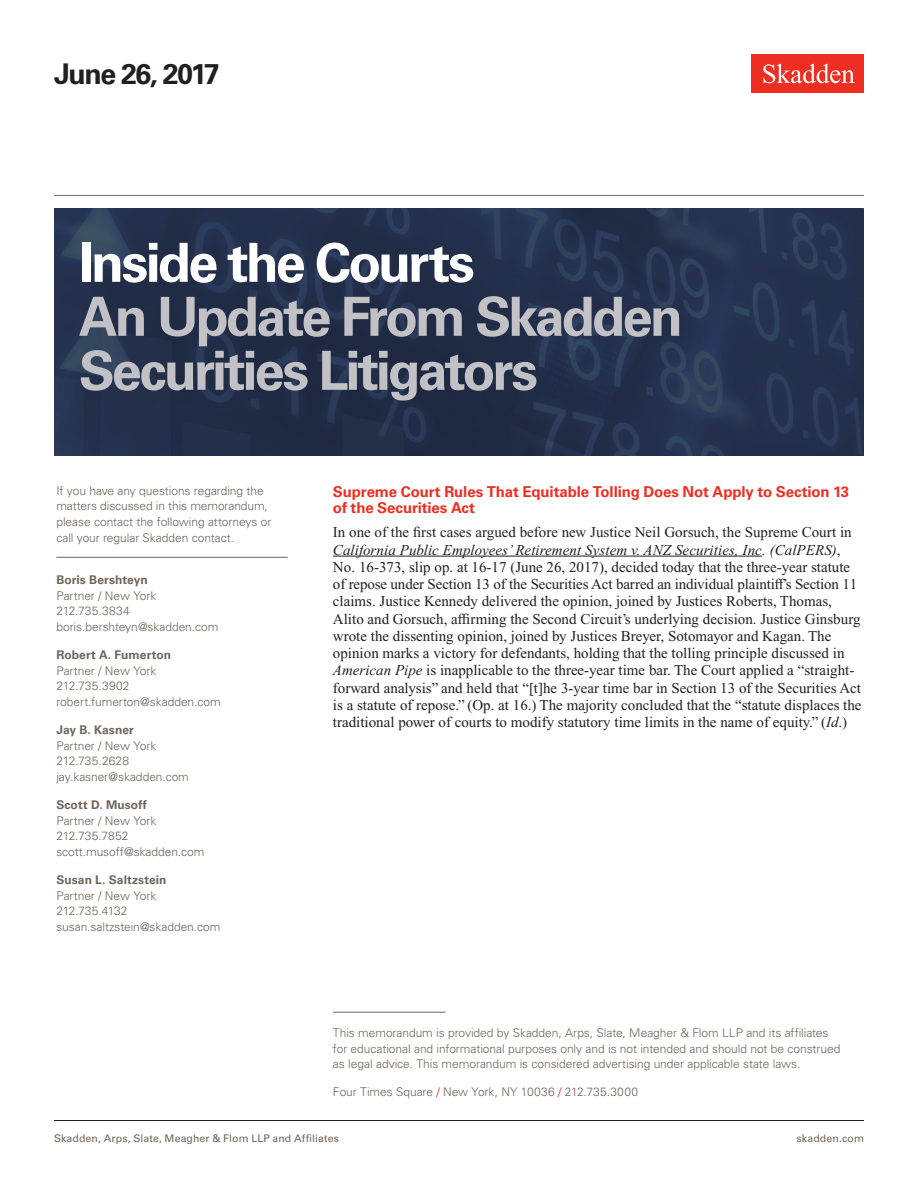
<style>
.page{position:relative;width:918px;height:1188px;background:#fff}
.page>*{position:absolute;margin:0;border:0;box-sizing:border-box;transform-origin:0 0}
.Practice_Specific_Ti{font:700 54px/54px "Univers LT Std";letter-spacing:-.055em;color:#c2c1c6}
.Practice_Specific_Ti-2{font:700 54px "Univers LT Std";letter-spacing:-.05em;color:#fff}
.Date{font:700 28.5px "Univers LT Std";letter-spacing:-.05em;color:#231f20}
.Main_Body{font:15px/17.2px "Times New Roman PS Std";color:#231f20}
.First_Level__red__He{font:700 15px/16.5px "Univers LT Std";letter-spacing:-.01em;color:#ee2e22}
.sidebar_body_rule_ab{font:300 12px/15.8px "Univers LT Std";letter-spacing:-.005em;color:#6f645a}
.Sidebar_body{font:300 12px "Univers LT Std";letter-spacing:-.005em;color:#6f645a}
.Sidebar_body_rule_be{font:300 12px/15.8px "Univers LT Std";letter-spacing:-.01em;color:#6f645a}
.Name{font:700 12px "Univers LT Std";letter-spacing:.005em;color:#6f645a}
.Firm_Address{font:300 12px "Univers LT Std";letter-spacing:-.005em;color:#6f645a}
.sidebar_body_rule_be{font:300 12px "Univers LT Std";letter-spacing:-.005em;color:#6f645a}
.Sidebar_body-2{font:300 12px "Univers LT Std";letter-spacing:.015em;color:#6f645a}
.Sidebar_body-3{font:300 12px "Univers LT Std";letter-spacing:-.025em;color:#6f645a}
.t1{font:10.5px "Univers LT Std";letter-spacing:.01em;color:#6f645a}
.s1{font-style:italic}
.s2{color:#ee2e22}
</style>
<div class="page">
<div style="left:752px;top:54px;width:112px;height:39px;background:#ee2e22"></div>
<svg style="left:763px;top:64px;width:92px;height:19px"></svg>
<img style="left:54px;top:208px;width:810px;height:247px">
<hr style="left:56px;top:557px;width:232px;height:1px;background:#6f645a">
<hr style="left:333px;top:556px;width:429px;height:1px;background:#231f20">
<hr style="left:54px;top:195px;width:810px;height:1px;background:#231f20">
<hr style="left:333px;top:1012px;width:112px;height:1px;background:#6f645a">
<hr style="left:54px;top:1120px;width:810px;height:1px;background:#231f20">
<p class="Date" style="left:54px;top:57px;width:167px">June 26, 2017</p>
<p class="Practice_Specific_Ti-2" style="left:79px;top:231px;width:398px">Inside the Courts</p>
<p class="Practice_Specific_Ti" style="left:79px;top:290px;width:606px">An Update From Skadden<br>Securities Litigators</p>
<p class="Sidebar_body_rule_be" style="left:56px;top:483px;width:217px">If you have any questions regarding the matters discussed in this memorandum, please contact the following attorneys or call your regular Skadden contact.</p>
<p class="Name" style="left:56px;top:573px;width:93px">Boris Bershteyn</p>
<p class="Sidebar_body" style="left:56px;top:588px;width:102px">Partner / New York</p>
<p class="Sidebar_body-2" style="left:56px;top:604px;width:75px">212.735.3834</p>
<p class="Sidebar_body" style="left:56px;top:620px;width:164px">boris.bershteyn@skadden.com</p>
<p class="Name" style="left:56px;top:648px;width:116px">Robert A. Fumerton</p>
<p class="Sidebar_body" style="left:56px;top:663px;width:102px">Partner / New York</p>
<p class="Sidebar_body" style="left:56px;top:679px;width:75px">212.735.3902</p>
<p class="Sidebar_body" style="left:56px;top:695px;width:166px">robert.fumerton@skadden.com</p>
<p class="Name" style="left:56px;top:723px;width:79px">Jay B. Kasner</p>
<p class="Sidebar_body" style="left:56px;top:738px;width:102px">Partner / New York</p>
<p class="Sidebar_body" style="left:56px;top:754px;width:74px">212.735.2628</p>
<p class="Sidebar_body" style="left:56px;top:770px;width:134px">jay.kasner@skadden.com</p>
<p class="Name" style="left:56px;top:798px;width:92px">Scott D. Musoff</p>
<p class="Sidebar_body" style="left:56px;top:813px;width:102px">Partner / New York</p>
<p class="Sidebar_body" style="left:56px;top:829px;width:74px">212.735.7852</p>
<p class="Sidebar_body" style="left:56px;top:845px;width:150px">scott.musoff@skadden.com</p>
<p class="Name" style="left:56px;top:873px;width:112px">Susan L. Saltzstein</p>
<p class="Sidebar_body" style="left:56px;top:888px;width:102px">Partner / New York</p>
<p class="Sidebar_body-3" style="left:56px;top:904px;width:73px">212.735.4132</p>
<p class="sidebar_body_rule_be" style="left:56px;top:920px;width:166px">susan.saltzstein@skadden.com</p>
<p class="First_Level__red__He" style="left:333px;top:483px;width:518px">Supreme Court Rules That Equitable Tolling Does Not Apply to Section 13 of the Securities Act</p>
<p class="Main_Body" style="left:333px;top:524px;width:530px">In one of the first cases argued before new Justice Neil Gorsuch, the Supreme Court in <span class="s1">California Public Employees’ Retirement System v. ANZ Securities, Inc. (CalPERS)</span>, No. 16-373, slip op. at 16-17 (June 26, 2017), decided today that the three-year statute of repose under Section 13 of the Securities Act barred an individual plaintiff’s Section 11 claims. Justice Kennedy delivered the opinion, joined by Justices Roberts, Thomas, Alito and Gorsuch, affirming the Second Circuit’s underlying decision. Justice Ginsburg wrote the dissenting opinion, joined by Justices Breyer, Sotomayor and Kagan. The opinion marks a victory for defendants, holding that the tolling principle discussed in <span class="s1">American Pipe</span> is inapplicable to the three-year time bar. The Court applied a “straight&shy;forward analysis” and held that “[t]he 3-year time bar in Section 13 of the Securities Act is a statute of repose.” (Op. at 16.) The majority concluded that the “statute displaces the traditional power of courts to modify statutory time limits in the name of equity.” (<span class="s1">Id</span>.)</p>
<p class="sidebar_body_rule_ab" style="left:333px;top:1025px;width:509px">This memorandum is provided by Skadden, Arps, Slate, Meagher &amp; Flom LLP and its affiliates for educational and informational purposes only and is not intended and should not be construed as legal advice. This memorandum is considered advertising under applicable state laws.</p>
<p class="Firm_Address" style="left:333px;top:1085px;width:307px">Four Times Square <span class="s2">/</span> New York, NY 10036 <span class="s2">/</span> 212.735.3000</p>
<p class="t1" style="left:54px;top:1132px;width:287px">Skadden, Arps, Slate, Meagher &amp; Flom LLP and Affiliates</p>
<p class="t1" style="left:797px;top:1132px;width:69px">skadden.com</p>
</div>
